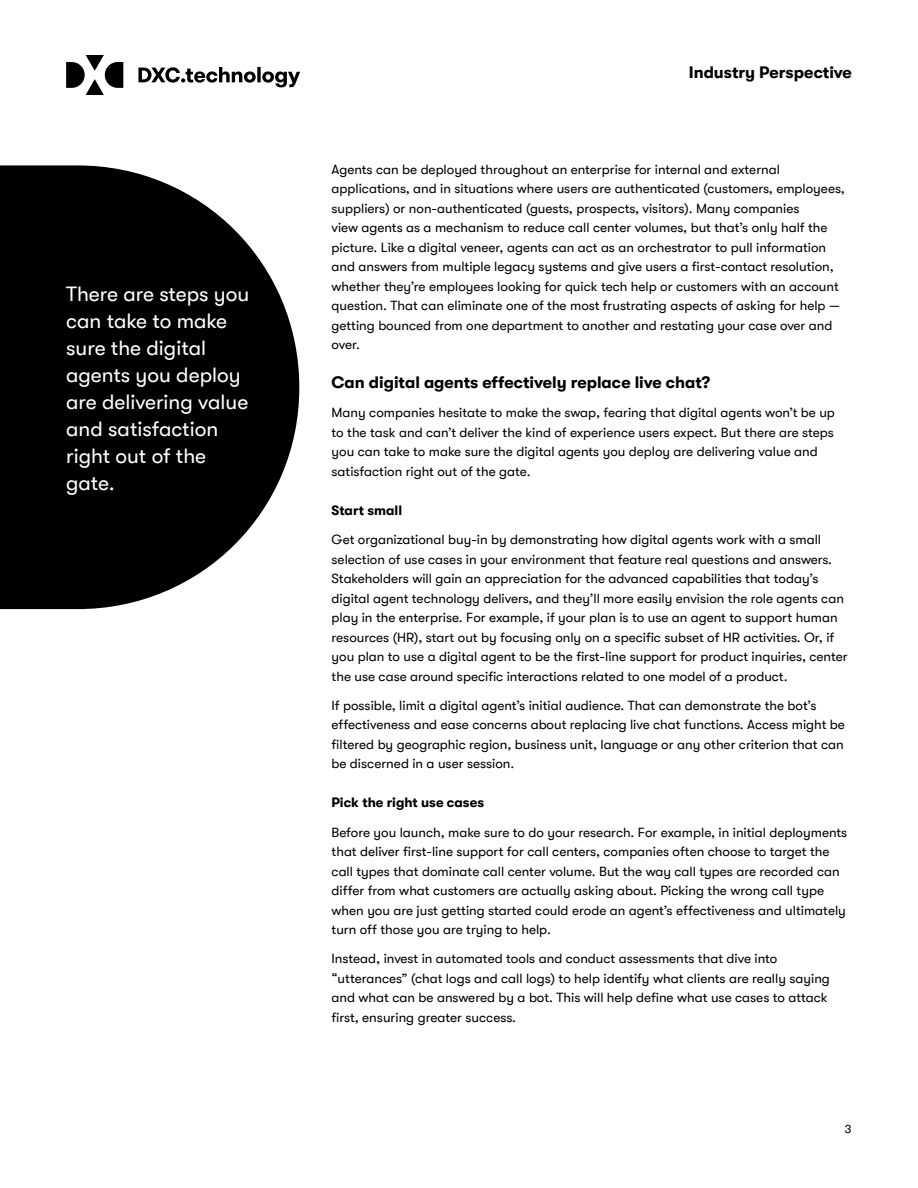
<style>
.page{position:relative;width:918px;height:1188px;background:#fff}
.page>*{position:absolute;margin:0;border:0;box-sizing:border-box;transform-origin:0 0}
.t1{font:21px/27px "GT Walsheim Pro";color:#fff}
.t2{font:700 16.5px "GT Walsheim Pro";color:#000}
.t3{font:13.5px/19.5px "GT Walsheim Pro";color:#000}
.t4{font:700 13.5px "GT Walsheim Pro";color:#000}
.t5{font:12px "GT Walsheim Pro";color:#000}
</style>
<div class="page">
<svg style="left:66px;top:55px;width:234px;height:40px"></svg>
<svg style="left:0;top:165px;width:299px;height:444px;fill:#000"></svg>
<h1 class="t1" style="left:66px;top:280px;width:185px">There are steps you can take to make sure the digital agents you deploy are delivering value and satisfaction right out of the gate.</h1>
<p class="t2" style="left:689px;top:63px;width:165px">Industry Perspective</p>
<p class="t3" style="left:332px;top:159px;width:515px">Agents can be deployed throughout an enterprise for internal and external applications, and in situations where users are authenticated (customers, employees, suppliers) or non-authenticated (guests, prospects, visitors). Many companies<br>view agents as a mechanism to reduce call center volumes, but that’s only half the picture. Like a digital veneer, agents can act as an orchestrator to pull information and answers from multiple legacy systems and give users a first-contact resolution, whether they’re employees looking for quick tech help or customers with an account question. That can eliminate one of the most frustrating aspects of asking for help — getting bounced from one department to another and restating your case over and over.</p>
<p class="t2" style="left:332px;top:373px;width:380px">Can digital agents effectively replace live chat?</p>
<p class="t3" style="left:332px;top:403px;width:505px">Many companies hesitate to make the swap, fearing that digital agents won’t be up to the task and can’t deliver the kind of experience users expect. But there are steps you can take to make sure the digital agents you deploy are delivering value and satisfaction right out of the gate.</p>
<p class="t4" style="left:332px;top:503px;width:72px">Start small</p>
<p class="t3" style="left:332px;top:530px;width:518px">Get organizational buy-in by demonstrating how digital agents work with a small selection of use cases in your environment that feature real questions and answers.<br>Stakeholders will gain an appreciation for the advanced capabilities that today’s digital agent technology delivers, and they’ll more easily envision the role agents can play in the enterprise. For example, if your plan is to use an agent to support human resources (HR), start out by focusing only on a specific subset of HR activities. Or, if you plan to use a digital agent to be the first-line support for product inquiries, center the use case around specific interactions related to one model of a product.</p>
<p class="t3" style="left:332px;top:696px;width:515px">If possible, limit a digital agent’s initial audience. That can demonstrate the bot’s effectiveness and ease concerns about replacing live chat functions. Access might be filtered by geographic region, business unit, language or any other criterion that can be discerned in a user session.</p>
<p class="t4" style="left:332px;top:795px;width:154px">Pick the right use cases</p>
<p class="t3" style="left:332px;top:822px;width:517px">Before you launch, make sure to do your research. For example, in initial deployments that deliver first-line support for call centers, companies often choose to target the call types that dominate call center volume. But the way call types are recorded can differ from what customers are actually asking about. Picking the wrong call type when you are just getting started could erode an agent’s effectiveness and ultimately turn off those you are trying to help.</p>
<p class="t3" style="left:332px;top:949px;width:500px">Instead, invest in automated tools and conduct assessments that dive into “utterances” (chat logs and call logs) to help identify what clients are really saying and what can be answered by a bot. This will help define what use cases to attack first, ensuring greater success.</p>
<p class="t5" style="left:845px;top:1122px;width:8px">3</p>
</div>
